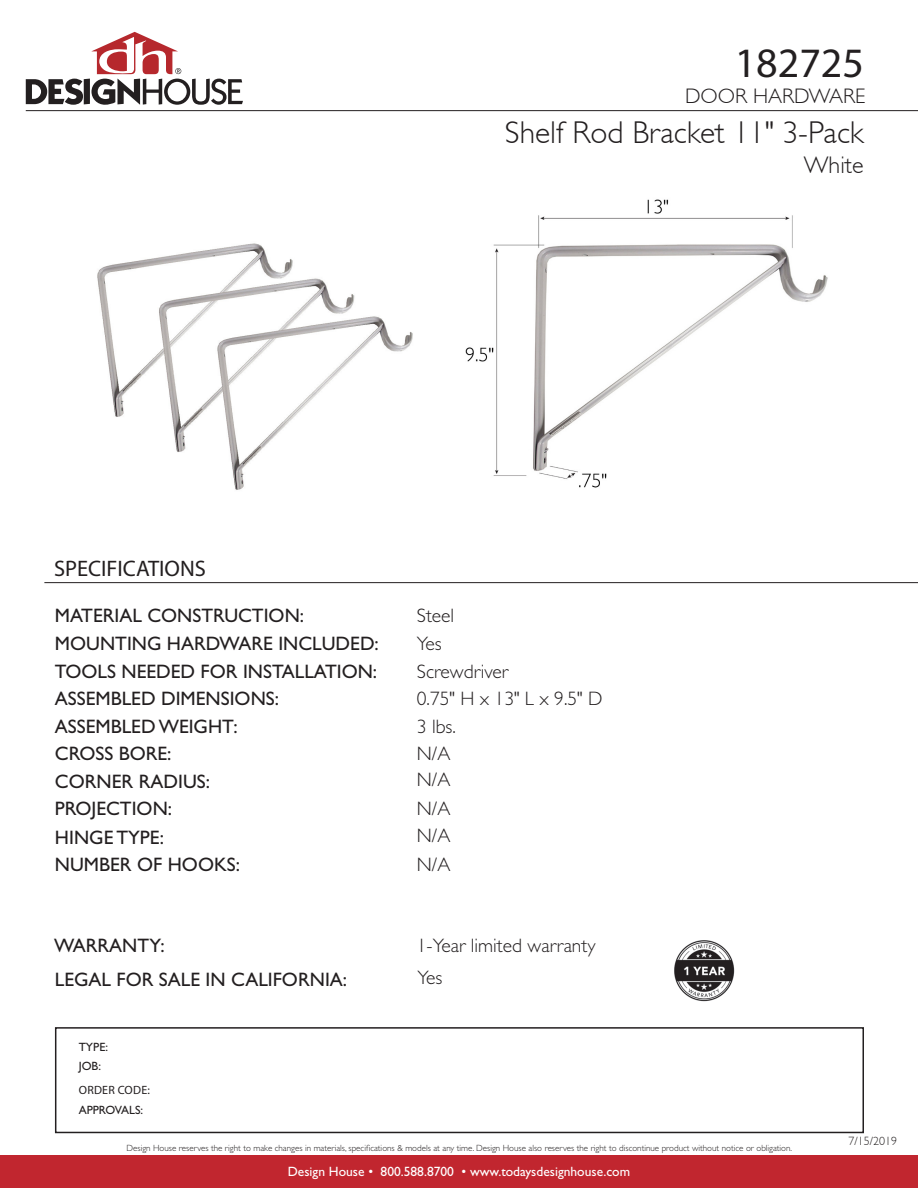
<style>
.page{position:relative;width:918px;height:1188px;background:#fff}
.page>*{position:absolute;margin:0;border:0;box-sizing:border-box;transform-origin:0 0}
.t1{font:42px "Myriad Pro";color:#231f20}
.t2{font:300 31.5px "Gill Sans";color:#231f20}
.t3{font:300 24px "Gill Sans";color:#231f20}
.t4{font:22.5px "Myriad Pro";color:#231f20}
.t5{font:300 21px "Gill Sans";color:#231f20}
.t6{font:19.5px "Gill Sans Std";color:#231f20}
.t7{font:300 19.5px "Gill Sans Std";color:#231f20}
.t8{font:13.5px "Gill Sans Std";color:#fff}
.t9{font:12px "Gill Sans Std";color:#231f20}
.t10{font:12px "Myriad Pro";letter-spacing:.02em;color:#231f20}
.t11{font:300 12px "Gill Sans";color:#231f20}
.t12{font:300 9px "Gill Sans Std";color:#231f20}
</style>
<div class="page">
<div style="left:0;top:1156px;width:918px;height:32px;background:#c1262f"></div>
<svg style="left:26px;top:32px;width:217px;height:73px"></svg>
<img style="left:97px;top:243px;width:316px;height:247px">
<img style="left:466px;top:199px;width:362px;height:289px">
<img style="left:674px;top:940px;width:61px;height:61px">
<div style="left:55px;top:1027px;width:809px;height:106px;border:2px solid #231f20"></div>
<hr style="left:26px;top:110px;width:892px;height:1px;background:#231f20">
<hr style="left:44px;top:582px;width:874px;height:1px;background:#231f20">
<p class="t1" style="left:735px;top:37px;width:131px">182725</p>
<p class="t5" style="left:685px;top:84px;width:182px">DOOR HARDWARE</p>
<p class="t2" style="left:505px;top:115px;width:360px">Shelf Rod Bracket 11" 3-Pack</p>
<p class="t3" style="left:804px;top:152px;width:61px">White</p>
<p class="t4" style="left:54px;top:554px;width:154px">SPECIFICATIONS</p>
<p class="t6" style="left:55px;top:605px;width:251px">MATERIAL CONSTRUCTION:</p>
<p class="t7" style="left:417px;top:605px;width:39px">Steel</p>
<p class="t6" style="left:55px;top:632px;width:325px">MOUNTING HARDWARE INCLUDED:</p>
<p class="t7" style="left:417px;top:632px;width:26px">Yes</p>
<p class="t6" style="left:55px;top:660px;width:324px">TOOLS NEEDED FOR INSTALLATION:</p>
<p class="t7" style="left:417px;top:660px;width:93px">Screwdriver</p>
<p class="t6" style="left:55px;top:687px;width:226px">ASSEMBLED DIMENSIONS:</p>
<p class="t7" style="left:417px;top:688px;width:187px">0.75" H x 13" L x 9.5" D</p>
<p class="t6" style="left:55px;top:715px;width:184px">ASSEMBLED WEIGHT:</p>
<p class="t7" style="left:417px;top:715px;width:41px">3 lbs.</p>
<p class="t6" style="left:55px;top:742px;width:118px">CROSS BORE:</p>
<p class="t7" style="left:417px;top:743px;width:35px">N/A</p>
<p class="t6" style="left:55px;top:770px;width:157px">CORNER RADIUS:</p>
<p class="t7" style="left:417px;top:769px;width:35px">N/A</p>
<p class="t6" style="left:55px;top:797px;width:119px">PROJECTION:</p>
<p class="t7" style="left:417px;top:797px;width:35px">N/A</p>
<p class="t6" style="left:55px;top:826px;width:111px">HINGE TYPE:</p>
<p class="t7" style="left:417px;top:825px;width:35px">N/A</p>
<p class="t6" style="left:55px;top:854px;width:187px">NUMBER OF HOOKS:</p>
<p class="t7" style="left:417px;top:854px;width:35px">N/A</p>
<p class="t6" style="left:54px;top:934px;width:112px">WARRANTY:</p>
<p class="t6" style="left:55px;top:968px;width:294px">LEGAL FOR SALE IN CALIFORNIA:</p>
<p class="t9" style="left:79px;top:1040px;width:31px">TYPE:</p>
<p class="t9" style="left:79px;top:1059px;width:24px">JOB:</p>
<p class="t10" style="left:79px;top:1082px;width:73px">ORDER CODE:</p>
<p class="t9" style="left:79px;top:1103px;width:66px">APPROVALS:</p>
<p class="t7" style="left:417px;top:934px;width:180px">1-Year limited warranty</p>
<p class="t7" style="left:418px;top:966px;width:26px">Yes</p>
<p class="t12" style="left:127px;top:1143px;width:667px">Design House reserves the right to make changes in materials, specifications &amp; models at any time. Design House also reserves the right to discontinue product without notice or obligation.</p>
<p class="t8" style="left:288px;top:1164px;width:344px">Design House • 800.588.8700 • www.todaysdesignhouse.com</p>
<p class="t11" style="left:848px;top:1134px;width:50px">7/15/2019</p>
</div>
